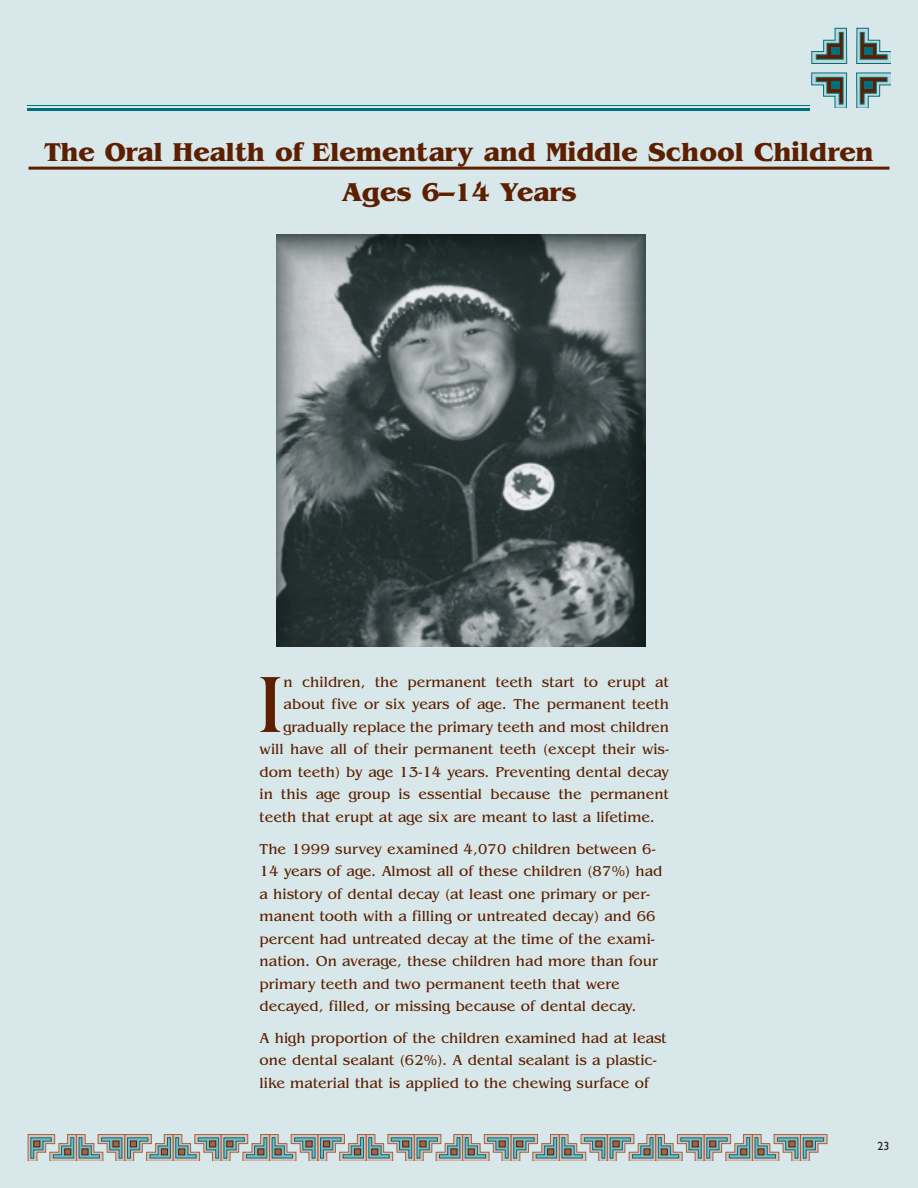
<style>
.page{position:relative;width:918px;height:1188px;background:#fff}
.page>*{position:absolute;margin:0;border:0;box-sizing:border-box;transform-origin:0 0}
.t1{font:83.4px "Benguiat";color:#5d1f00}
.t2{font:700 27px/40.2px "Benguiat";color:#5d1f00;text-align:center}
.t3{font:15px/22.5px "Benguiat";color:#5d1f00}
.t4{font:12px "Gill Sans";color:#231f20}
</style>
<div class="page">
<div style="left:1px;top:0;width:917px;height:1188px;background:#d8e8ea"></div>
<hr style="left:27px;top:108px;width:783px;height:3px;background:#00707c">
<hr style="left:27px;top:105px;width:783px;height:1px;background:#00707c">
<svg style="left:811px;top:28px;width:36px;height:36px"></svg>
<div style="left:831px;top:47px;width:8px;height:8px;background:#00707c"></div>
<svg style="left:856px;top:28px;width:35px;height:36px"></svg>
<div style="left:864px;top:47px;width:8px;height:8px;background:#00707c"></div>
<svg style="left:811px;top:73px;width:36px;height:35px"></svg>
<div style="left:831px;top:81px;width:8px;height:8px;background:#00707c"></div>
<svg style="left:856px;top:73px;width:35px;height:35px"></svg>
<div style="left:864px;top:81px;width:8px;height:8px;background:#00707c"></div>
<svg style="left:28px;top:1134px;width:799px;height:27px"></svg>
<img style="left:276px;top:235px;width:369px;height:411px">
<hr style="left:28px;top:167px;width:862px;height:3px;background:#5d1f00">
<h2 class="t2" style="left:45px;top:134px;width:830px">The Oral Health of Elementary and Middle School Children<br>Ages 6–14 Years</h2>
<h1 class="t1" style="left:257px;top:674px;width:28px">I</h1>
<p class="t3" style="left:284px;top:672px;width:387px">n children, the permanent teeth start to erupt at</p>
<p class="t3" style="left:283px;top:695px;width:387px">about five or six years of age. The permanent teeth</p>
<p class="t3" style="left:283px;top:717px;width:387px">gradually replace the primary teeth and most children</p>
<p class="t3" style="left:260px;top:740px;width:411px">will have all of their permanent teeth (except their wis-</p>
<p class="t3" style="left:260px;top:762px;width:411px">dom teeth) by age 13-14 years. Preventing dental decay</p>
<p class="t3" style="left:260px;top:785px;width:411px">in this age group is essential because the permanent</p>
<p class="t3" style="left:260px;top:807px;width:397px">teeth that erupt at age six are meant to last a lifetime.</p>
<p class="t3" style="left:260px;top:839px;width:404px">The 1999 survey examined 4,070 children between 6- 14 years of age. Almost all of these children (87%) had a history of dental decay (at least one primary or per&shy;manent tooth with a filling or untreated decay) and 66 percent had untreated decay at the time of the exami&shy;nation. On average, these children had more than four primary teeth and two permanent teeth that were decayed, filled, or missing because of dental decay.</p>
<p class="t3" style="left:260px;top:1028px;width:409px">A high proportion of the children examined had at least one dental sealant (62%). A dental sealant is a plastic&shy;like material that is applied to the chewing surface of</p>
<p class="t4" style="left:877px;top:1142px;width:13px">23</p>
</div>
